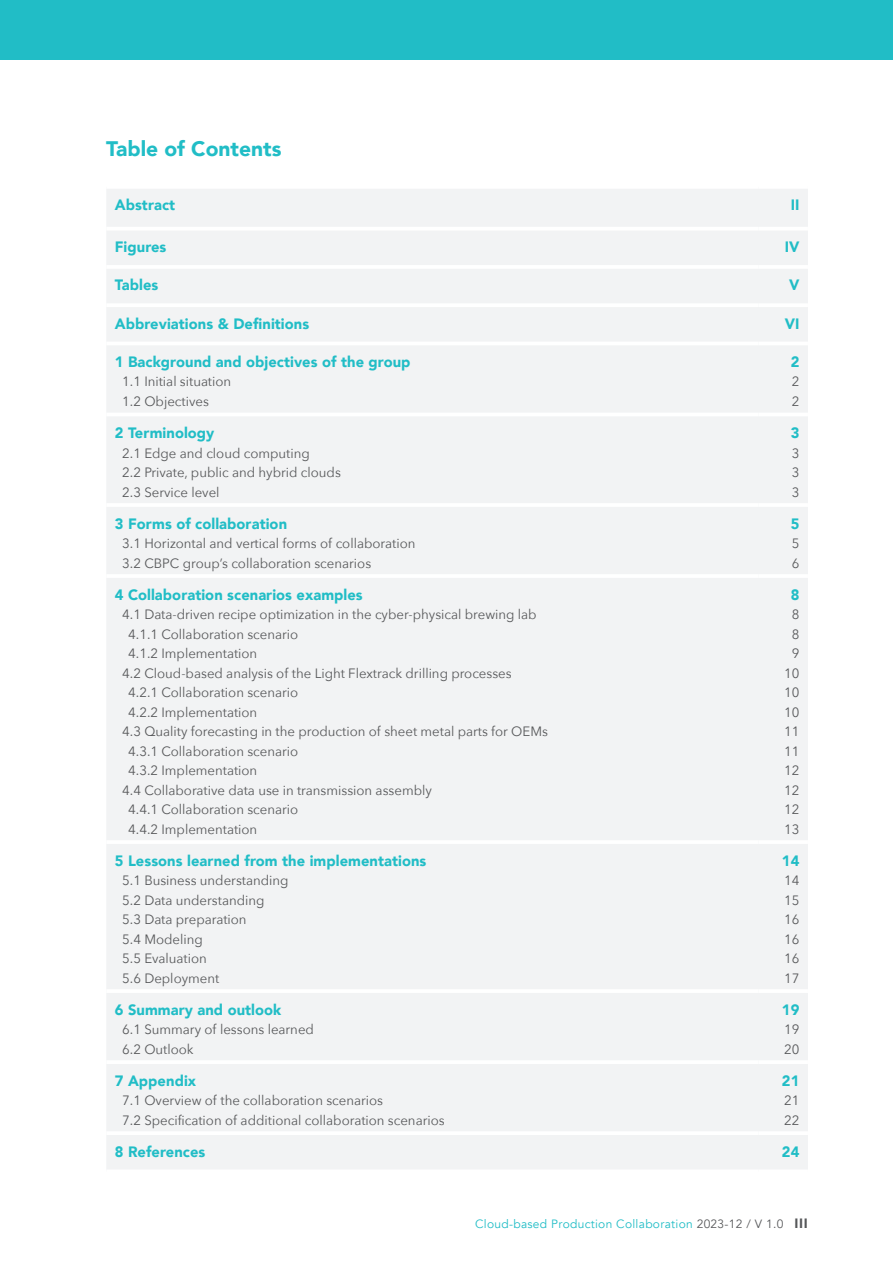
<style>
.page{position:relative;width:893px;height:1263px;background:#fff}
.page>*{position:absolute;margin:0;border:0;box-sizing:border-box;transform-origin:0 0}
._01_Kapitel_Head{font:900 21px "Avenir";color:#21bdc6}
._00_IHV_Kapitel{font:900 15px "Avenir";letter-spacing:.005em;color:#21bdc6}
._01_IHV_Copy_mit_Einzug{font:13.5px/19.5px "Avenir Next";color:#57585a}
._00_IHV_Kapitel-2{font:13.5px/19.5px "Avenir Next";color:#57585a}
.t1{font:12px "Avenir";letter-spacing:.025em;color:#21bdc6}
.s1{color:#57585a}
.s2{font-weight:900;font-size:13.5px;color:#57585a}
</style>
<div class="page">
<div style="left:0;top:0;width:893px;height:60px;background:#21bdc6"></div>
<div style="left:107px;top:189px;width:701px;height:980px;background:#f2f3f4"></div>
<hr style="left:106px;top:227px;width:652px;height:4px;background:#fff">
<hr style="left:758px;top:227px;width:50px;height:4px;background:#fff">
<hr style="left:106px;top:265px;width:652px;height:4px;background:#fff">
<hr style="left:758px;top:265px;width:50px;height:4px;background:#fff">
<hr style="left:106px;top:303px;width:652px;height:4px;background:#fff">
<hr style="left:758px;top:303px;width:50px;height:4px;background:#fff">
<hr style="left:106px;top:342px;width:652px;height:3px;background:#fff">
<hr style="left:758px;top:342px;width:50px;height:3px;background:#fff">
<hr style="left:106px;top:413px;width:652px;height:3px;background:#fff">
<hr style="left:758px;top:413px;width:50px;height:3px;background:#fff">
<hr style="left:106px;top:503px;width:652px;height:4px;background:#fff">
<hr style="left:758px;top:503px;width:50px;height:4px;background:#fff">
<hr style="left:106px;top:574px;width:652px;height:4px;background:#fff">
<hr style="left:758px;top:574px;width:50px;height:4px;background:#fff">
<hr style="left:106px;top:840px;width:652px;height:4px;background:#fff">
<hr style="left:758px;top:840px;width:50px;height:4px;background:#fff">
<hr style="left:106px;top:989px;width:652px;height:4px;background:#fff">
<hr style="left:758px;top:989px;width:50px;height:4px;background:#fff">
<hr style="left:106px;top:1060px;width:652px;height:4px;background:#fff">
<hr style="left:758px;top:1060px;width:50px;height:4px;background:#fff">
<hr style="left:106px;top:1131px;width:652px;height:4px;background:#fff">
<hr style="left:758px;top:1131px;width:50px;height:4px;background:#fff">
<p class="_01_Kapitel_Head" style="left:106px;top:131px;width:177px">Table of Contents</p>
<p class="_00_IHV_Kapitel" style="left:115px;top:192px;width:62px">Abstract</p>
<p class="_00_IHV_Kapitel" style="left:791px;top:192px;width:10px">II</p>
<p class="_00_IHV_Kapitel" style="left:115px;top:234px;width:53px">Figures</p>
<p class="_00_IHV_Kapitel" style="left:785px;top:234px;width:16px">IV</p>
<p class="_00_IHV_Kapitel" style="left:115px;top:272px;width:45px">Tables</p>
<p class="_00_IHV_Kapitel" style="left:789px;top:272px;width:12px">V</p>
<p class="_00_IHV_Kapitel" style="left:115px;top:311px;width:196px">Abbreviations &amp; Definitions</p>
<p class="_00_IHV_Kapitel" style="left:785px;top:311px;width:16px">VI</p>
<p class="_00_IHV_Kapitel" style="left:115px;top:349px;width:297px">1 Background and objectives of the group</p>
<p class="_01_IHV_Copy_mit_Einzug" style="left:122px;top:371px;width:111px">1.1 Initial situation</p>
<p class="_01_IHV_Copy_mit_Einzug" style="left:122px;top:391px;width:88px">1.2 Objectives</p>
<p class="_00_IHV_Kapitel" style="left:791px;top:349px;width:10px">2</p>
<p class="_01_IHV_Copy_mit_Einzug" style="left:792px;top:371px;width:9px">2<br>2</p>
<p class="_00_IHV_Kapitel" style="left:115px;top:420px;width:101px">2 Terminology</p>
<p class="_01_IHV_Copy_mit_Einzug" style="left:122px;top:442px;width:189px">2.1 Edge and cloud computing</p>
<p class="_01_IHV_Copy_mit_Einzug" style="left:122px;top:462px;width:220px">2.2 Private, public and hybrid clouds</p>
<p class="_01_IHV_Copy_mit_Einzug" style="left:122px;top:481px;width:99px">2.3 Service level</p>
<p class="_00_IHV_Kapitel" style="left:115px;top:510px;width:174px">3 Forms of collaboration</p>
<p class="_01_IHV_Copy_mit_Einzug" style="left:122px;top:533px;width:295px">3.1 Horizontal and vertical forms of collaboration</p>
<p class="_01_IHV_Copy_mit_Einzug" style="left:122px;top:552px;width:250px">3.2 CBPC group’s collaboration scenarios</p>
<p class="_00_IHV_Kapitel" style="left:115px;top:581px;width:249px">4 Collaboration scenarios examples</p>
<p class="_01_IHV_Copy_mit_Einzug" style="left:122px;top:604px;width:416px">4.1 Data-driven recipe optimization in the cyber-physical brewing lab</p>
<p class="_01_IHV_Copy_mit_Einzug" style="left:128px;top:623px;width:171px">4.1.1 Collaboration scenario</p>
<p class="_01_IHV_Copy_mit_Einzug" style="left:128px;top:643px;width:130px">4.1.2 Implementation</p>
<p class="_01_IHV_Copy_mit_Einzug" style="left:122px;top:662px;width:391px">4.2 Cloud-based analysis of the Light Flextrack drilling processes</p>
<p class="_01_IHV_Copy_mit_Einzug" style="left:128px;top:682px;width:171px">4.2.1 Collaboration scenario</p>
<p class="_01_IHV_Copy_mit_Einzug" style="left:128px;top:701px;width:130px">4.2.2 Implementation</p>
<p class="_01_IHV_Copy_mit_Einzug" style="left:122px;top:721px;width:427px">4.3 Quality forecasting in the production of sheet metal parts for OEMs</p>
<p class="_01_IHV_Copy_mit_Einzug" style="left:128px;top:740px;width:171px">4.3.1 Collaboration scenario</p>
<p class="_01_IHV_Copy_mit_Einzug" style="left:128px;top:760px;width:130px">4.3.2 Implementation</p>
<p class="_01_IHV_Copy_mit_Einzug" style="left:122px;top:779px;width:311px">4.4 Collaborative data use in transmission assembly</p>
<p class="_01_IHV_Copy_mit_Einzug" style="left:128px;top:799px;width:171px">4.4.1 Collaboration scenario</p>
<p class="_01_IHV_Copy_mit_Einzug" style="left:128px;top:818px;width:130px">4.4.2 Implementation</p>
<p class="_00_IHV_Kapitel" style="left:115px;top:847px;width:313px">5 Lessons learned from the implementations</p>
<p class="_01_IHV_Copy_mit_Einzug" style="left:122px;top:870px;width:168px">5.1 Business understanding</p>
<p class="_01_IHV_Copy_mit_Einzug" style="left:122px;top:889px;width:144px">5.2 Data understanding</p>
<p class="_01_IHV_Copy_mit_Einzug" style="left:122px;top:909px;width:126px">5.3 Data preparation</p>
<p class="_01_IHV_Copy_mit_Einzug" style="left:122px;top:928px;width:82px">5.4 Modeling</p>
<p class="_01_IHV_Copy_mit_Einzug" style="left:122px;top:948px;width:86px">5.5 Evaluation</p>
<p class="_01_IHV_Copy_mit_Einzug" style="left:122px;top:967px;width:99px">5.6 Deployment</p>
<p class="_00_IHV_Kapitel" style="left:115px;top:996px;width:168px">6 Summary and outlook</p>
<p class="_01_IHV_Copy_mit_Einzug" style="left:122px;top:1019px;width:193px">6.1 Summary of lessons learned</p>
<p class="_01_IHV_Copy_mit_Einzug" style="left:122px;top:1038px;width:73px">6.2 Outlook</p>
<p class="_00_IHV_Kapitel" style="left:115px;top:1067px;width:83px">7 Appendix</p>
<p class="_01_IHV_Copy_mit_Einzug" style="left:122px;top:1090px;width:262px">7.1 Overview of the collaboration scenarios</p>
<p class="_01_IHV_Copy_mit_Einzug" style="left:122px;top:1109px;width:324px">7.2 Specification of additional collaboration scenarios</p>
<p class="_00_IHV_Kapitel" style="left:791px;top:420px;width:10px">3</p>
<p class="_00_IHV_Kapitel-2" style="left:792px;top:442px;width:9px;text-align:justify">3<br>3<br>3</p>
<p class="_00_IHV_Kapitel" style="left:791px;top:510px;width:10px">5</p>
<p class="_00_IHV_Kapitel-2" style="left:792px;top:533px;width:9px">5</p>
<p class="_00_IHV_Kapitel-2" style="left:792px;top:552px;width:9px">6</p>
<p class="_00_IHV_Kapitel" style="left:791px;top:581px;width:10px">8</p>
<p class="_00_IHV_Kapitel-2" style="left:784px;top:604px;width:17px;text-align:center">8<br>8<br>9<br>10<br>10<br>10<br>11<br>11<br>12<br>12<br>12<br>13</p>
<p class="_00_IHV_Kapitel" style="left:782px;top:847px;width:19px">14</p>
<p class="_01_IHV_Copy_mit_Einzug" style="left:784px;top:870px;width:17px;text-align:justify">14<br>15<br>16<br>16<br>16<br>17</p>
<p class="_00_IHV_Kapitel" style="left:782px;top:996px;width:19px">19</p>
<p class="_00_IHV_Kapitel-2" style="left:784px;top:1019px;width:17px">19<br>20</p>
<p class="_00_IHV_Kapitel" style="left:782px;top:1067px;width:19px">21</p>
<p class="_00_IHV_Kapitel-2" style="left:784px;top:1090px;width:17px">21<br>22</p>
<p class="_00_IHV_Kapitel" style="left:115px;top:1138px;width:92px">8 References</p>
<p class="_00_IHV_Kapitel" style="left:782px;top:1138px;width:19px">24</p>
<p class="t1" style="left:475px;top:1216px;width:334px">Cloud-based Production Collaboration <span class="s1">2023-12 / V 1.0</span> <span class="s2">III</span></p>
</div>
